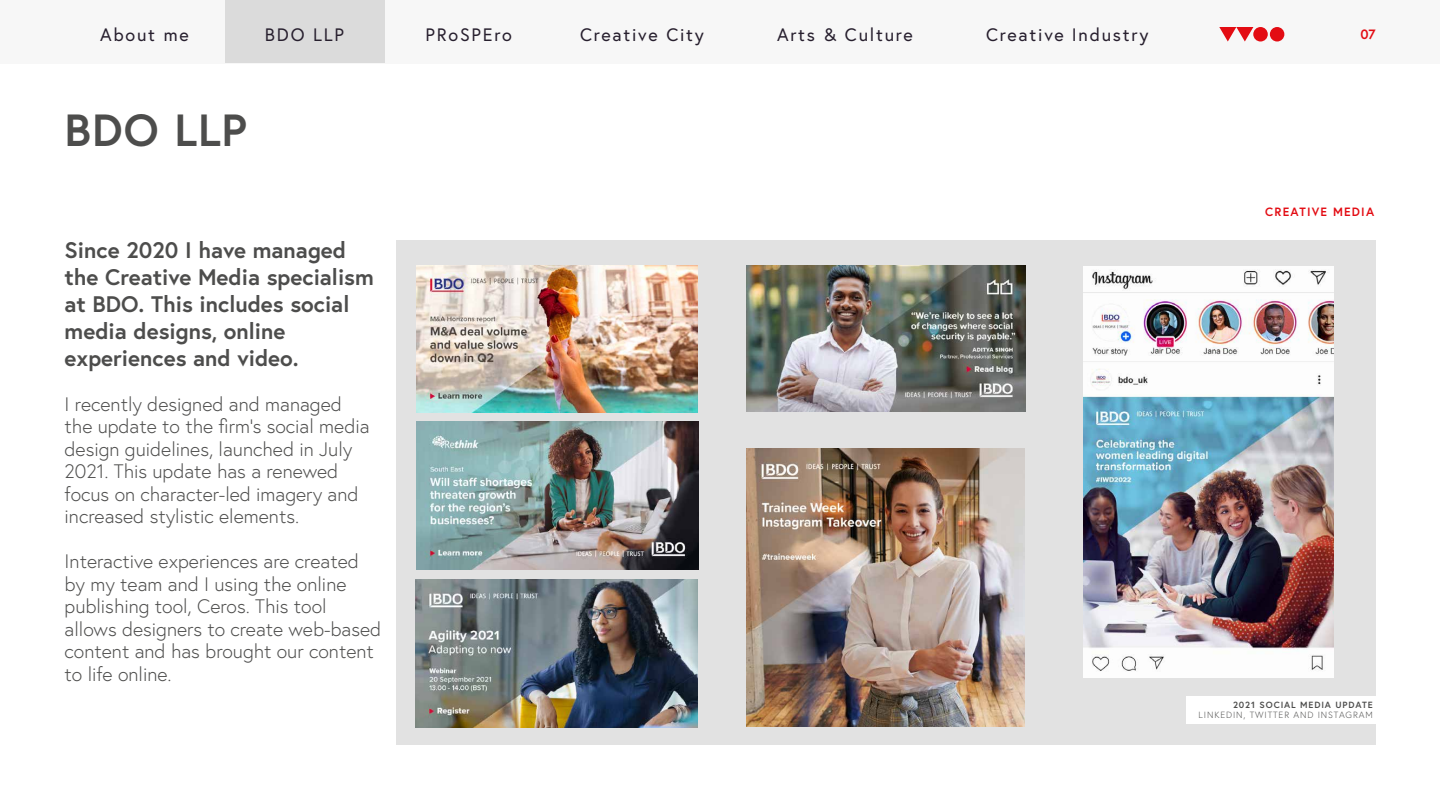
<style>
.page{position:relative;width:1440px;height:810px;background:#fff}
.page>*{position:absolute;margin:0;border:0;box-sizing:border-box;transform-origin:0 0}
.t1{font:700 45px "Europa";letter-spacing:.025em;color:#4d4d4c}
.t2{font:700 22.5px/27px "Europa";color:#4d4d4c}
.t3{font:300 19.5px/22.5px "Europa";color:#4d4d4c}
.t4{font:18px "Europa";letter-spacing:.1em;color:#271f2e}
.t5{font:700 13.5px "Europa";color:#e30c13}
.t6{font:700 12px "Europa";letter-spacing:.1em;color:#e30c13}
.t7{font:300 9px "Europa";letter-spacing:.1em;color:#4d4d4c}
.t8{font:700 9px "Europa";letter-spacing:.1em;color:#4d4d4c}
</style>
<div class="page">
<div style="left:0;top:0;width:1440px;height:64px;background:#f7f7f7"></div>
<svg style="left:1219px;top:27px;width:34px;height:15px"></svg>
<div style="left:1253px;top:27px;width:15px;height:15px;background:#e30c13;border-radius:50%"></div>
<div style="left:1270px;top:27px;width:14px;height:15px;background:#e30c13;border-radius:50%"></div>
<div style="left:396px;top:240px;width:980px;height:505px;background:#e2e2e2"></div>
<div style="left:225px;top:0;width:160px;height:63px;background:#dbdbdb"></div>
<div style="left:1186px;top:696px;width:190px;height:28px;background:#fff"></div>
<img style="left:416px;top:265px;width:281px;height:148px">
<img style="left:747px;top:265px;width:279px;height:147px">
<img style="left:415px;top:580px;width:282px;height:148px">
<img style="left:416px;top:421px;width:282px;height:148px">
<img style="left:1083px;top:266px;width:251px;height:412px">
<img style="left:747px;top:449px;width:278px;height:278px">
<p class="t4" style="left:100px;top:23px;width:90px">About me</p>
<p class="t4" style="left:425px;top:23px;width:88px">PRoSPEro</p>
<p class="t4" style="left:580px;top:23px;width:125px">Creative City</p>
<p class="t4" style="left:777px;top:23px;width:137px">Arts &amp; Culture</p>
<p class="t4" style="left:986px;top:23px;width:164px">Creative Industry</p>
<p class="t5" style="left:1360px;top:25px;width:17px">07</p>
<p class="t4" style="left:265px;top:23px;width:80px">BDO LLP</p>
<h1 class="t1" style="left:65px;top:100px;width:184px">BDO LLP</h1>
<p class="t2" style="left:65px;top:236px;width:311px">Since 2020 I have managed the Creative Media specialism at BDO. This includes social media designs, online experiences and video.</p>
<p class="t3" style="left:65px;top:392px;width:307px">I recently designed and managed the update to the firm's social media design guidelines, launched in July 2021. This update has a renewed focus on character-led imagery and increased stylistic elements.</p>
<p class="t3" style="left:65px;top:550px;width:318px">Interactive experiences are created by my team and I using the online publishing tool, Ceros. This tool allows designers to create web-based content and has brought our content to life online.</p>
<p class="t6" style="left:1265px;top:204px;width:110px">CREATIVE MEDIA</p>
<p class="t8" style="left:1233px;top:699px;width:141px">2021 SOCIAL MEDIA UPDATE</p>
<p class="t7" style="left:1199px;top:710px;width:176px">LINKEDIN, TWITTER AND INSTAGRAM</p>
</div>
